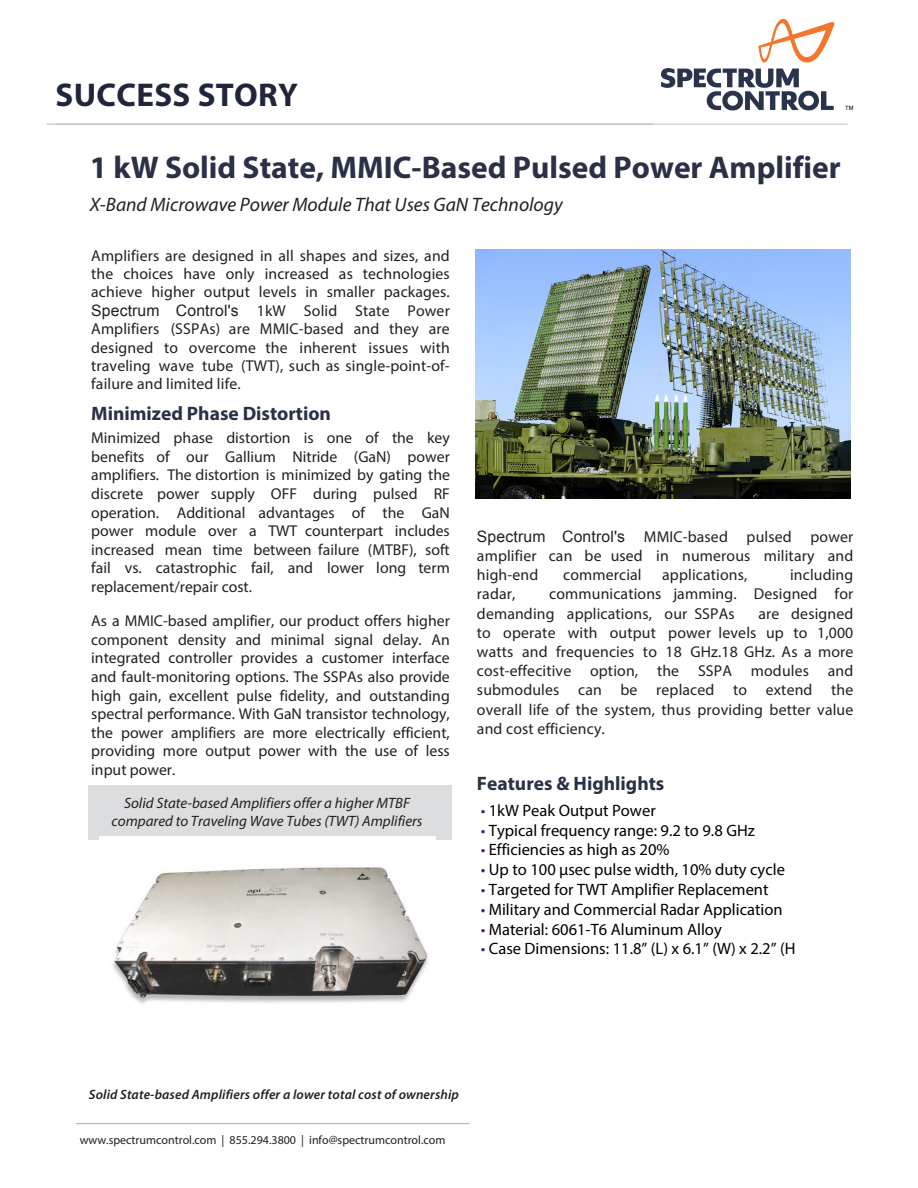
<style>
.page{position:relative;width:918px;height:1188px;background:#fff}
.page>*{position:absolute;margin:0;border:0;box-sizing:border-box;transform-origin:0 0}
.t1{font:700 33px "Myriad";letter-spacing:.01em;color:#1f263a}
.t2{font:700 31.5px "Myriad Pro";color:#2a3046}
.t3{font:italic 19.5px "Myriad Pro";color:#231f20}
.t4{font:700 19.5px "Myriad Pro";color:#2a3046}
.t5{font:16.5px "Myriad Pro";color:#000}
.t6{font:15.75px/18.6px "Myriad Pro";letter-spacing:.01em;color:#231f20;text-align:justify}
.t7{font:italic 15px/17.4px "Myriad Pro";color:#231f20;text-align:center}
.t8{font:italic 600 13.5px "Myriad Pro";letter-spacing:.01em;color:#231f20}
.t9{font:12px "Myriad";color:#231f20}
.s1{font-family:"Arial"}
.s2{color:#253187}
.s3{font-family:"Myriad Pro"}
</style>
<div class="page">
<div style="left:88px;top:785px;width:363px;height:55px;background:#dcdddf"></div>
<img style="left:476px;top:249px;width:375px;height:250px">
<img style="left:99px;top:836px;width:336px;height:168px">
<hr style="left:76px;top:1123px;width:394px;height:1px;background:#bcbdc0">
<img style="left:653px;top:18px;width:201px;height:106px">
<hr style="left:46px;top:124px;width:802px;height:1px;background:#bcbdc0">
<h1 class="t1" style="left:56px;top:78px;width:244px">SUCCESS STORY</h1>
<h2 class="t2" style="left:90px;top:147px;width:753px">1 kW Solid State, MMIC-Based Pulsed Power Amplifier</h2>
<p class="t3" style="left:90px;top:193px;width:474px">X-Band Microwave Power Module That Uses GaN Technology</p>
<p class="t6" style="left:91px;top:246px;width:360px">Amplifiers are designed in all shapes and sizes, and the choices have only increased as technologies achieve higher output levels in smaller packages.<br><span class="s1">Spectrum Control's</span> 1kW Solid State Power Amplifiers (SSPAs) are MMIC-based and they are designed to overcome the inherent issues with traveling wave tube (TWT), such as single-point-of&shy;failure and limited life.</p>
<p class="t4" style="left:91px;top:400px;width:241px">Minimized Phase Distortion</p>
<p class="t6" style="left:91px;top:428px;width:360px">Minimized phase distortion is one of the key benefits of our Gallium Nitride (GaN) power amplifiers. The distortion is minimized by gating the discrete power supply OFF during pulsed RF operation. Additional advantages of the GaN power module over a TWT counterpart includes increased mean time between failure (MTBF), soft fail vs. catastrophic fail, and lower long term replacement/repair cost.</p>
<p class="t6" style="left:91px;top:611px;width:360px">As a MMIC-based amplifier, our product offers higher component density and minimal signal delay. An integrated controller provides a customer interface and fault-monitoring options. The SSPAs also provide high gain, excellent pulse fidelity, and outstanding spectral performance. With GaN transistor technology, the power amplifiers are more electrically efficient, providing more output power with the use of less input power.</p>
<p class="t7" style="left:112px;top:794px;width:312px">Solid State-based Amplifiers offer a higher MTBF compared to Traveling Wave Tubes (TWT) Amplifiers</p>
<p class="t6" style="left:477px;top:526px;width:378px;line-height:19.2px"><span class="s1">Spectrum Control's</span> MMIC-based pulsed power amplifier can be used in numerous military and high-end</p>
<p class="t6" style="left:563px;top:565px;width:80px">commercial</p>
<p class="t6" style="left:662px;top:565px;width:87px">applications,</p>
<p class="t6" style="left:790px;top:565px;width:65px">including</p>
<p class="t6" style="left:477px;top:584px;width:378px;line-height:19.2px;text-indent:72px">communications jamming. Designed for demanding applications, our SSPAs</p>
<p class="t6" style="left:477px;top:584px;width:40px">radar,</p>
<p class="t6" style="left:477px;top:603px;width:378px;line-height:19.2px;text-indent:281px">are designed to operate with output power levels up to 1,000 watts and frequencies to 18 GHz.18 GHz. As a more cost-effecitive option, the SSPA modules and submodules can be replaced to extend the overall life of the system, thus providing better value and cost efficiency.</p>
<p class="t4" style="left:477px;top:771px;width:189px">Features &amp; Highlights</p>
<p class="t5" style="left:481px;top:800px;width:177px"><span class="s2">•</span> 1kW Peak Output Power</p>
<p class="t5" style="left:481px;top:820px;width:276px"><span class="s2">•</span> Typical frequency range: 9.2 to 9.8 GHz</p>
<p class="t5" style="left:481px;top:840px;width:190px"><span class="s2">•</span> Efficiencies as high as 20%</p>
<p class="t5" style="left:481px;top:859px;width:306px"><span class="s2">•</span> Up to 100 μsec pulse width, 10% duty cycle</p>
<p class="t5" style="left:481px;top:879px;width:289px"><span class="s2">•</span> Targeted for TWT Amplifier Replacement</p>
<p class="t5" style="left:481px;top:899px;width:303px"><span class="s2">•</span> Military and Commercial Radar Application</p>
<p class="t5" style="left:481px;top:919px;width:243px"><span class="s2">•</span> Material: 6061-T6 Aluminum Alloy</p>
<p class="t5" style="left:481px;top:939px;width:316px"><span class="s2">•</span> Case Dimensions: 11.8” (L) x 6.1” (W) x 2.2” (H</p>
<p class="t8" style="left:89px;top:1086px;width:371px">Solid State-based Amplifiers offer a lower total cost of ownership</p>
<p class="t9" style="left:80px;top:1134px;width:367px">www.<span class="s3">spectrumcontrol</span>.com | 855.294.3800 | info@<span class="s3">spectrumcontrol</span>.com</p>
</div>
